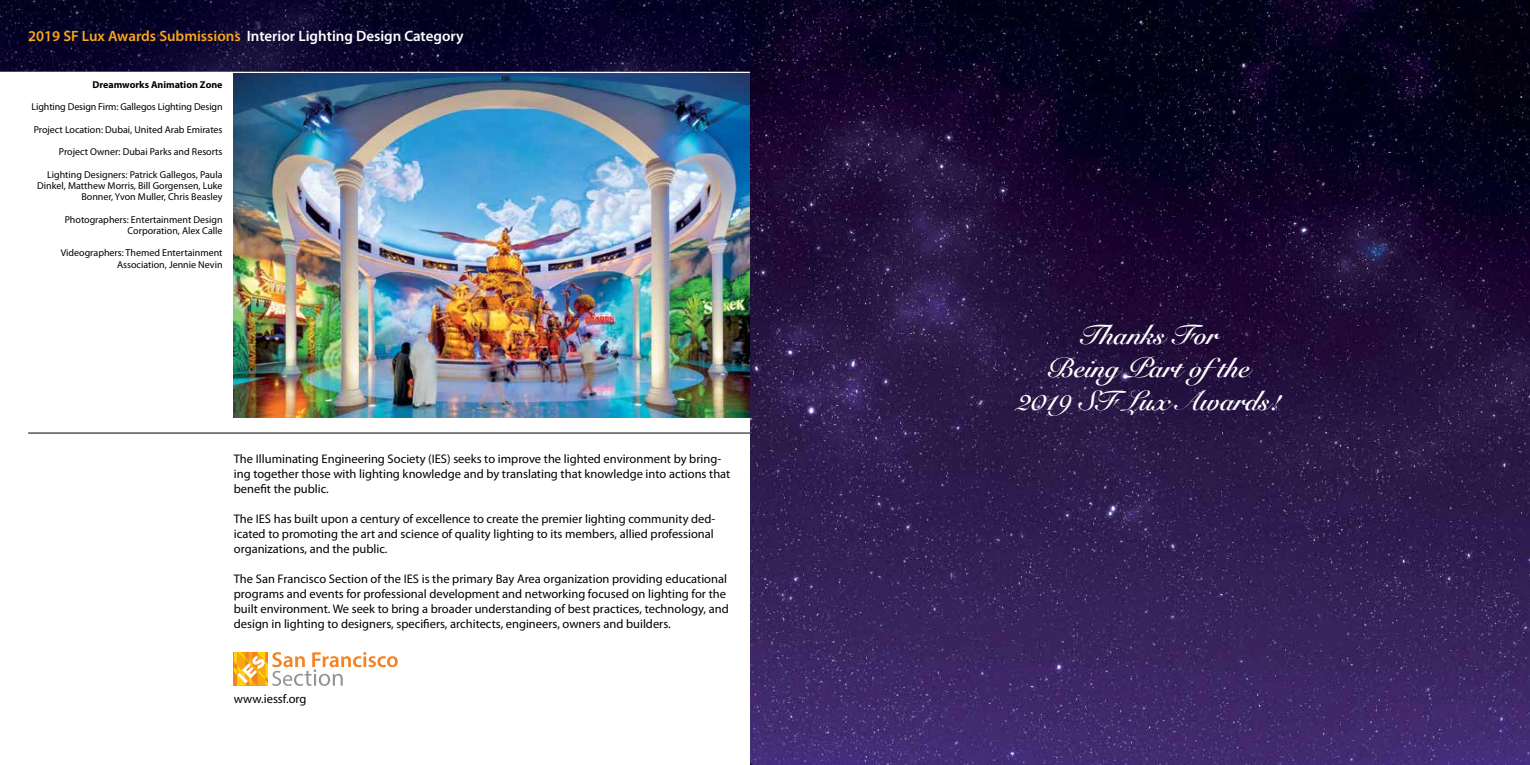
<style>
.page{position:relative;width:1530px;height:765px;background:#fff}
.page>*{position:absolute;margin:0;border:0;box-sizing:border-box;transform-origin:0 0}
.t1{font:700 27.5px/33px "Snell Roundhand";color:#fff;text-align:center}
.t2{font:600 15px "Myriad Pro";color:#fff}
.t3{font:12.5px/15px "Myriad Pro";color:#000}
.t4{font:10px/11.2px "Myriad Pro";color:#000;text-align:right}
.t5{font:700 10px "Myriad Pro";color:#000}
.s1{color:#faa61a}
</style>
<div class="page">
<img style="left:234px;top:73px;width:517px;height:345px">
<img style="left:0;top:0;width:751px;height:72px">
<img style="left:751px;top:0;width:779px;height:765px">
<svg style="left:234px;top:652px;width:164px;height:34px"></svg>
<hr style="left:28px;top:433px;width:723px;height:1px;background:#000">
<p class="t2" style="left:28px;top:26px;width:437px"><span class="s1">2019 SF Lux Awards Submissions</span> Interior Lighting Design Category</p>
<p class="t5" style="left:93px;top:78px;width:131px">Dreamworks Animation Zone</p>
<p class="t4" style="left:32px;top:101px;width:192px">Lighting Design Firm: Gallegos Lighting Design</p>
<p class="t4" style="left:34px;top:123px;width:190px">Project Location: Dubai, United Arab Emirates</p>
<p class="t4" style="left:59px;top:146px;width:165px">Project Owner: Dubai Parks and Resorts</p>
<p class="t4" style="left:37px;top:168px;width:187px">Lighting Designers: Patrick Gallegos, Paula<br>Dinkel, Matthew Morris, Bill Gorgensen, Luke<br>Bonner, Yvon Muller, Chris Beasley</p>
<p class="t4" style="left:65px;top:213px;width:159px">Photographers: Entertainment Design<br>Corporation, Alex Calle</p>
<p class="t4" style="left:61px;top:247px;width:163px">Videographers: Themed Entertainment<br>Association, Jennie Nevin</p>
<p class="t3" style="left:234px;top:451px;width:498px">The Illuminating Engineering Society (IES) seeks to improve the lighted environment by bring&shy;ing together those with lighting knowledge and by translating that knowledge into actions that benefit the public.</p>
<p class="t3" style="left:234px;top:511px;width:483px">The IES has built upon a century of excellence to create the premier lighting community ded&shy;icated to promoting the art and science of quality lighting to its members, allied professional organizations, and the public.</p>
<p class="t3" style="left:234px;top:571px;width:496px">The San Francisco Section of the IES is the primary Bay Area organization providing educational programs and events for professional development and networking focused on lighting for the built environment. We seek to bring a broader understanding of best practices, technology, and design in lighting to designers, specifiers, architects, engineers, owners and builders.</p>
<p class="t3" style="left:234px;top:691px;width:74px">www.iessf.org</p>
<h1 class="t1" style="left:1017px;top:318px;width:265px">Thanks For<br>Being Part ofthe<br>2019 SF Lux Awards!</h1>
</div>
